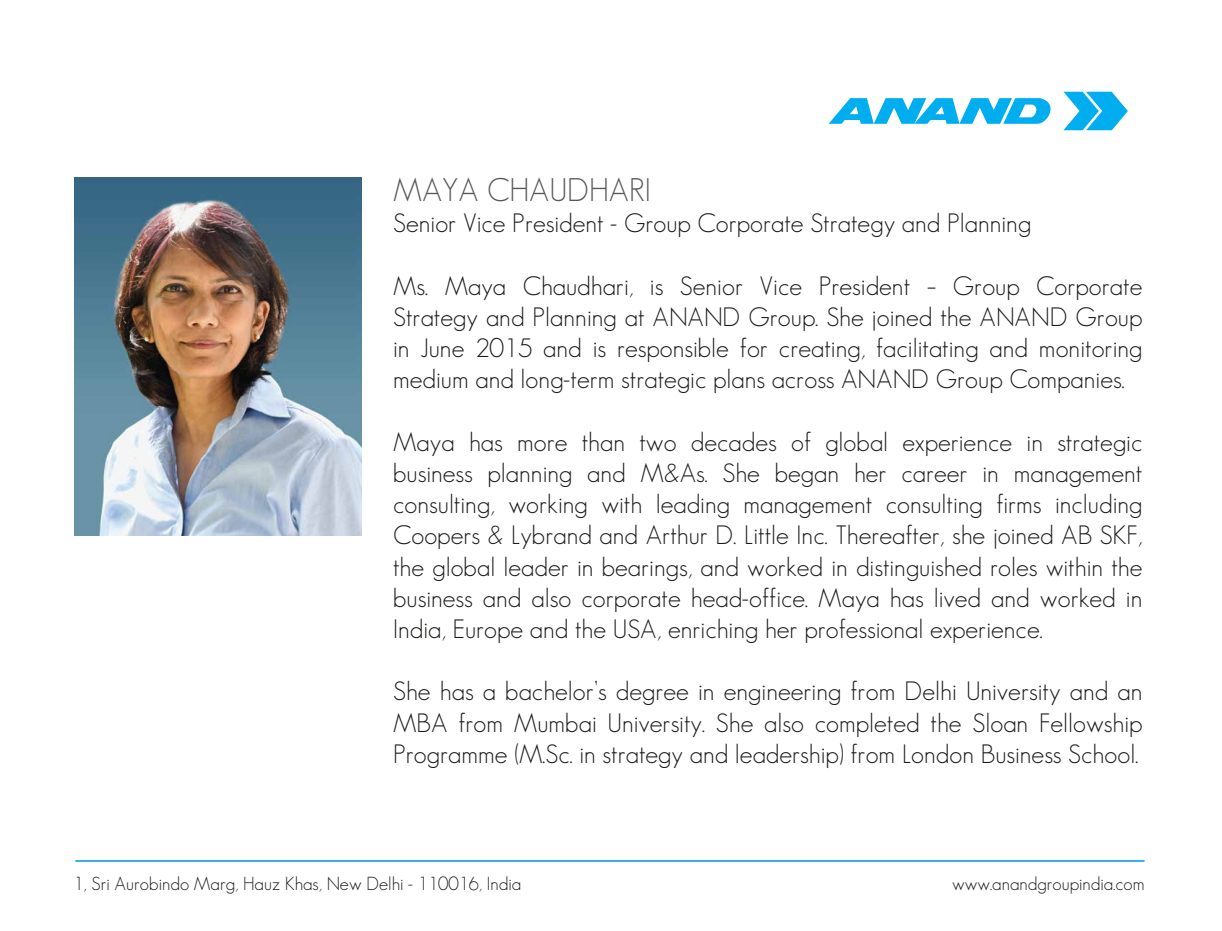
<style>
.page{position:relative;width:1222px;height:931px;background:#fff}
.page>*{position:absolute;margin:0;border:0;box-sizing:border-box;transform-origin:0 0}
.t1{font:300 32px "Geosans";color:#585757}
.t2{font:300 26px/31.2px "Geosans";color:#1a1a18;text-align:justify}
.t3{font:300 18.4px "Geosans";color:#1a1a18}
</style>
<div class="page">
<img style="left:75px;top:177px;width:286px;height:358px">
<hr style="left:75px;top:860px;width:1069px;height:2px;background:#2bace2">
<svg style="left:1063px;top:92px;width:64px;height:38px"></svg>
<svg style="left:828px;top:98px;width:222px;height:26px"></svg>
<p class="t1" style="left:393px;top:172px;width:259px">MAYA CHAUDHARI</p>
<p class="t2" style="left:393px;top:208px;width:639px">Senior Vice President - Group Corporate Strategy and Planning</p>
<p class="t2" style="left:393px;top:270px;width:751px">Ms. Maya Chaudhari, is Senior Vice President – Group Corporate Strategy and Planning at ANAND Group. She joined the ANAND Group in June 2015 and is responsible for creating, facilitating and monitoring medium and long-term strategic plans across ANAND Group Companies.</p>
<p class="t2" style="left:393px;top:426px;width:751px">Maya has more than two decades of global experience in strategic business planning and M&amp;As. She began her career in management consulting, working with leading management consulting firms including Coopers &amp; Lybrand and Arthur D. Little Inc. Thereafter, she joined AB SKF, the global leader in bearings, and worked in distinguished roles within the business and also corporate head-office. Maya has lived and worked in India, Europe and the USA, enriching her professional experience.</p>
<p class="t2" style="left:393px;top:676px;width:751px">She has a bachelor’s degree in engineering from Delhi University and an MBA from Mumbai University. She also completed the Sloan Fellowship Programme (M.Sc. in strategy and leadership) from London Business School.</p>
<p class="t3" style="left:73px;top:873px;width:449px">1, Sri Aurobindo Marg, Hauz Khas, New Delhi - 110016, India</p>
<p class="t3" style="left:952px;top:873px;width:194px">www.anandgroupindia.com</p>
</div>
